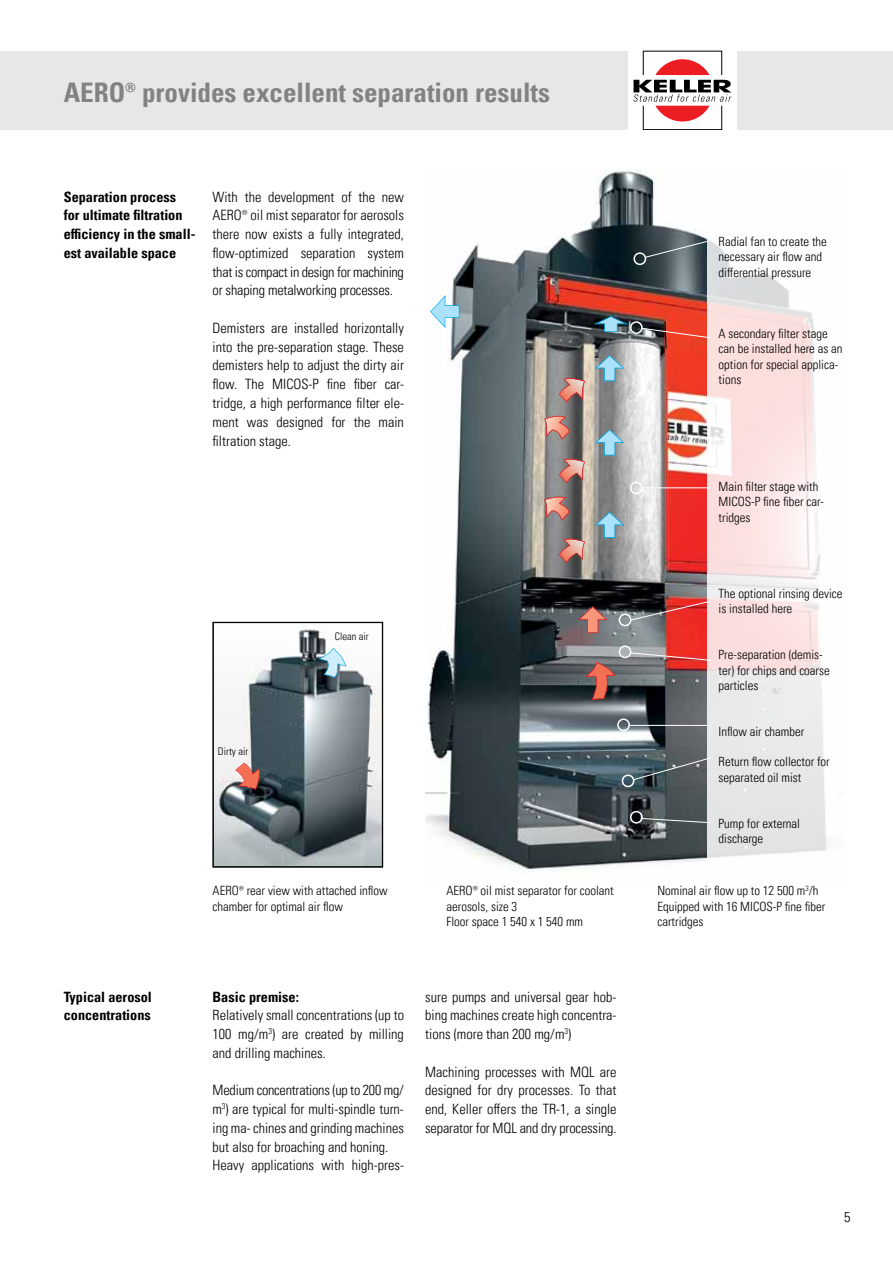
<style>
.page{position:relative;width:893px;height:1263px;background:#fff}
.page>*{position:absolute;margin:0;border:0;box-sizing:border-box;transform-origin:0 0}
.t1{font:700 condensed 27px "Univers LT Pro";color:#808284}
.t2{font:300 condensed 14.25px/18.8px "Univers LT Pro";color:#000;text-align:justify}
.t3{font:700 condensed 14.25px/18.8px "Univers LT Pro";color:#000}
.t4{font:300 condensed 12.75px/15.3px "Univers LT Pro";color:#000}
.t5{font:300 condensed 10.5px "Univers LT Pro";color:#000}
</style>
<div class="page">
<div style="left:0;top:51px;width:893px;height:79px;background:#e6e7e8"></div>
<div style="left:628px;top:35px;width:109px;height:111px;background:#fff"></div>
<div style="left:643px;top:105px;width:79px;height:25px;border:1px solid #000"></div>
<svg style="left:633px;top:59px;width:98px;height:63px"></svg>
<img style="left:425px;top:168px;width:282px;height:704px">
<svg style="left:595px;top:512px;width:29px;height:26px"></svg>
<svg style="left:595px;top:429px;width:29px;height:27px"></svg>
<svg style="left:595px;top:355px;width:29px;height:26px"></svg>
<svg style="left:430px;top:295px;width:30px;height:33px"></svg>
<svg style="left:559px;top:378px;width:26px;height:25px"></svg>
<svg style="left:559px;top:459px;width:26px;height:24px"></svg>
<svg style="left:559px;top:539px;width:26px;height:24px"></svg>
<hr style="left:630px;top:725px;width:81px;height:1px;background:#fff">
<hr style="left:642px;top:487px;width:69px;height:1px;background:#fff">
<img style="left:538px;top:239px;width:169px;height:110px">
<svg style="left:630px;top:482px;width:13px;height:12px"></svg>
<svg style="left:619px;top:600px;width:88px;height:26px;background:#994747"></svg>
<svg style="left:578px;top:606px;width:30px;height:27px"></svg>
<svg style="left:617px;top:718px;width:13px;height:13px"></svg>
<svg style="left:622px;top:757px;width:85px;height:30px;background:#525e65"></svg>
<svg style="left:630px;top:811px;width:77px;height:13px"></svg>
<svg style="left:544px;top:416px;width:26px;height:24px"></svg>
<svg style="left:544px;top:496px;width:26px;height:25px"></svg>
<svg style="left:585px;top:645px;width:122px;height:55px;background:#816161"></svg>
<svg style="left:707px;top:239px;width:120px;height:619px"></svg>
<img style="left:215px;top:629px;width:166px;height:236px">
<svg style="left:318px;top:648px;width:29px;height:30px"></svg>
<svg style="left:235px;top:763px;width:27px;height:27px"></svg>
<div style="left:213px;top:622px;width:170px;height:245px;border:1px solid #000"></div>
<h1 class="t1" style="left:64px;top:76px;width:488px">AERO® provides excellent separation results</h1>
<p class="t3" style="left:64px;top:188px;width:133px">Separation process for ultimate filtration efficiency in the small&shy;est available space</p>
<p class="t2" style="left:213px;top:186px;width:193px">With the development of the new AERO® oil mist separator for aerosols there now exists a fully integrated, flow-optimized separation system that is compact in design for machining or shaping metalworking processes.</p>
<p class="t2" style="left:213px;top:318px;width:193px">Demisters are installed horizontally into the pre-separation stage. These demisters help to adjust the dirty air flow. The MICOS-P fine fiber car&shy;tridge, a high performance filter ele&shy;ment was designed for the main filtration stage.</p>
<p class="t5" style="left:218px;top:744px;width:32px">Dirty air</p>
<p class="t5" style="left:335px;top:629px;width:35px">Clean air</p>
<p class="t4" style="left:719px;top:233px;width:110px">Radial fan to create the necessary air flow and differential pressure</p>
<p class="t4" style="left:719px;top:325px;width:125px">A secondary filter stage can be installed here as an option for special applica&shy;tions</p>
<p class="t4" style="left:719px;top:478px;width:107px">Main filter stage with<br>MICOS-P fine fiber car&shy;tridges</p>
<p class="t4" style="left:719px;top:585px;width:125px">The optional rinsing device is installed here</p>
<p class="t4" style="left:719px;top:646px;width:113px">Pre-separation (demis&shy;ter) for chips and coarse particles</p>
<p class="t4" style="left:719px;top:723px;width:87px">Inflow air chamber</p>
<p class="t4" style="left:719px;top:753px;width:113px">Return flow collector for separated oil mist</p>
<p class="t4" style="left:719px;top:815px;width:83px">Pump for external discharge</p>
<p class="t3" style="left:64px;top:988px;width:90px">Typical aerosol concentrations</p>
<p class="t4" style="left:213px;top:882px;width:177px">AERO® rear view with attached inflow chamber for optimal air flow</p>
<p class="t4" style="left:446px;top:882px;width:169px">AERO® oil mist separator for coolant aerosols, size 3<br>Floor space 1 540 x 1 540 mm</p>
<p class="t4" style="left:657px;top:882px;width:169px">Nominal air flow up to 12 500 m<sup>3</sup>/h<br>Equipped with 16 MICOS-P fine fiber cartridges</p>
<p class="t3" style="left:213px;top:988px;width:88px">Basic premise:</p>
<p class="t2" style="left:213px;top:1005px;width:193px">Relatively small concentrations (up to 100 mg/m<sup>3</sup>) are created by milling and drilling machines.</p>
<p class="t2" style="left:213px;top:1080px;width:193px;text-align:left">Medium concentrations (up to 200 mg/ m<sup>3</sup>) are typical for multi-spindle turn&shy;ing ma- chines and grinding machines but also for broaching and honing.<br>Heavy applications with high-pres-</p>
<p class="t2" style="left:425px;top:986px;width:193px">sure pumps and universal gear hob&shy;bing machines create high concentra&shy;tions (more than 200 mg/m<sup>3</sup>)</p>
<p class="t2" style="left:425px;top:1061px;width:193px">Machining processes with MQL are designed for dry processes. To that end, Keller offers the TR-1, a single separator for MQL and dry processing.</p>
<p class="t2" style="left:844px;top:1207px;width:8px">5</p>
</div>
